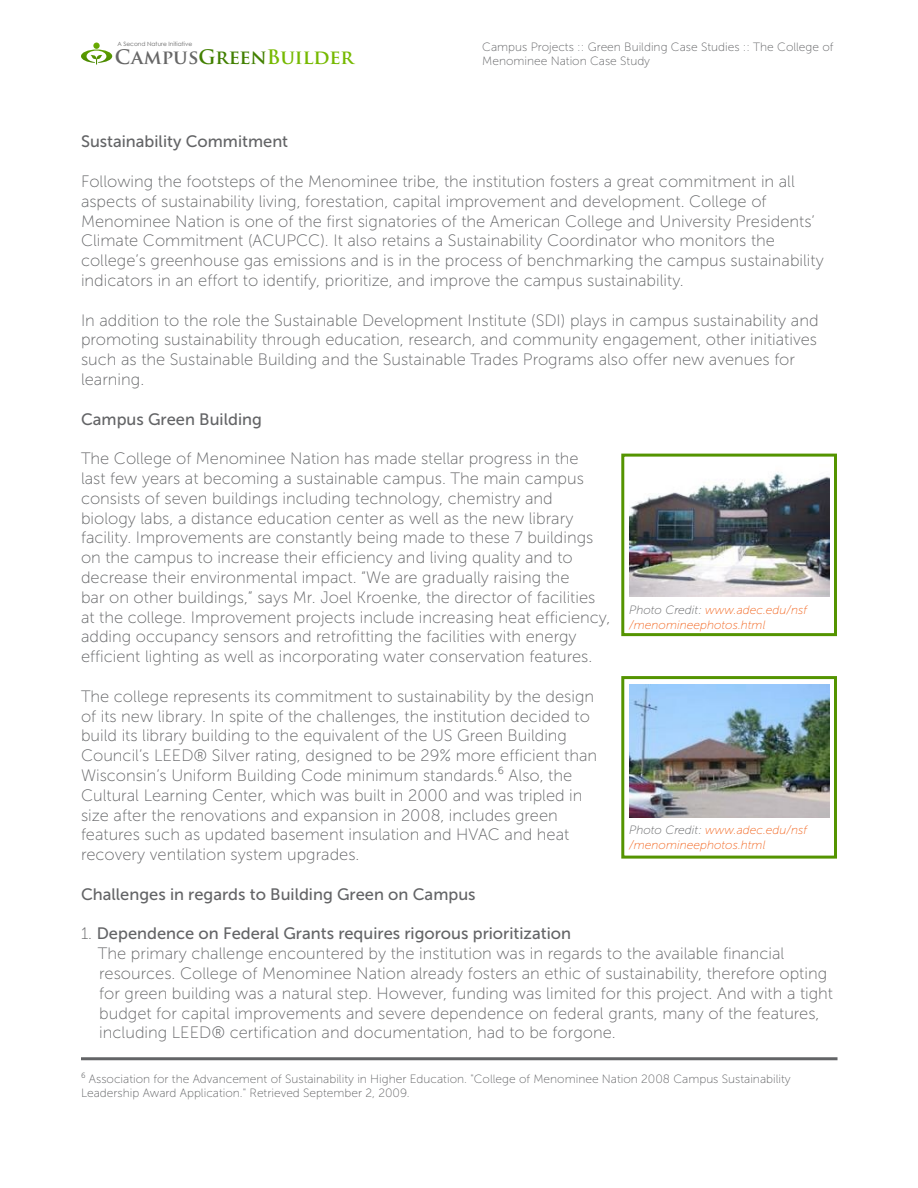
<style>
.page{position:relative;width:918px;height:1188px;background:#fff}
.page>*{position:absolute;margin:0;border:0;box-sizing:border-box;transform-origin:0 0}
.t1{font:700 19.5px "Trajan Pro";color:#76b900}
.t2{font:16.5px/19.8px "Museo Sans 100";color:#636466}
.t3{font:16.5px "Museo Sans 500";color:#636466}
.t4{font:12px/14.4px "Museo Sans 100";color:#636466}
.t5{font:italic 12px/14.4px "Museo Sans 100";color:#f26722}
.t6{font:5.85px "Century Gothic";color:#666}
.s1{color:#666}
.s2{color:#428000}
.s3{font-family:"Museo Sans 100"}
.s4{color:#636466}
</style>
<div class="page">
<svg style="left:81px;top:43px;width:31px;height:22px"></svg>
<img style="left:629px;top:473px;width:200px;height:124px">
<div style="left:621px;top:454px;width:216px;height:182px;border:3px solid #549400"></div>
<img style="left:629px;top:685px;width:200px;height:133px">
<div style="left:621px;top:676px;width:216px;height:183px;border:3px solid #549400"></div>
<hr style="left:81px;top:1057px;width:757px;height:3px;background:#636466">
<p class="t6" style="left:117px;top:40px;width:76px">A Second Nature Initiative</p>
<p class="t4" style="left:482px;top:40px;width:353px">Campus Projects :: Green Building Case Studies :: The College of<br>Menominee Nation Case Study</p>
<p class="t1" style="left:115px;top:44px;width:240px"><span class="s1">Campus</span><span class="s2">Green</span>Builder</p>
<p class="t3" style="left:81px;top:133px;width:209px">Sustainability Commitment</p>
<p class="t2" style="left:81px;top:172px;width:744px">Following the footsteps of the Menominee tribe, the institution fosters a great commitment in all aspects of sustainability living, forestation, capital improvement and development. College of Menominee Nation is one of the first signatories of the American College and University Presidents’ Climate Commitment (ACUPCC). It also retains a Sustainability Coordinator who monitors the college’s greenhouse gas emissions and is in the process of benchmarking the campus sustainability indicators in an effort to identify, prioritize, and improve the campus sustainability.</p>
<p class="t2" style="left:81px;top:310px;width:739px">In addition to the role the Sustainable Development Institute (SDI) plays in campus sustainability and promoting sustainability through education, research, and community engagement, other initiatives such as the Sustainable Building and the Sustainable Trades Programs also offer new avenues for learning.</p>
<p class="t3" style="left:81px;top:410px;width:182px">Campus Green Building</p>
<p class="t2" style="left:81px;top:449px;width:531px">The College of Menominee Nation has made stellar progress in the<br>last few years at becoming a sustainable campus. The main campus consists of seven buildings including technology, chemistry and biology labs, a distance education center as well as the new library facility. Improvements are constantly being made to these 7 buildings on the campus to increase their efficiency and living quality and to decrease their environmental impact. “We are gradually raising the<br>bar on other buildings,” says Mr. Joel Kroenke, the director of facilities at the college. Improvement projects include increasing heat efficiency, adding occupancy sensors and retrofitting the facilities with energy efficient lighting as well as incorporating water conservation features.</p>
<p class="t2" style="left:81px;top:686px;width:518px">The college represents its commitment to sustainability by the design of its new library. In spite of the challenges, the institution decided to build its library building to the equivalent of the US Green Building Council’s LEED® Silver rating, designed to be 29% more efficient than Wisconsin’s Uniform Building Code minimum standards.⁶ Also, the Cultural Learning Center, which was built in 2000 and was tripled in size after the renovations and expansion in 2008, includes green features such as updated basement insulation and HVAC and heat recovery ventilation system upgrades.</p>
<p class="t3" style="left:81px;top:885px;width:396px">Challenges in regards to Building Green on Campus</p>
<p class="t3" style="left:81px;top:925px;width:492px"><span class="s3">1.</span> Dependence on Federal Grants requires rigorous prioritization</p>
<p class="t2" style="left:98px;top:944px;width:737px">The primary challenge encountered by the institution was in regards to the available financial resources. College of Menominee Nation already fosters an ethic of sustainability, therefore opting for green building was a natural step. However, funding was limited for this project. And with a tight budget for capital improvements and severe dependence on federal grants, many of the features, including LEED® certification and documentation, had to be forgone.</p>
<p class="t5" style="left:629px;top:603px;width:179px"><span class="s4">Photo Credit:</span> www.adec.edu/nsf /menomineephotos.html</p>
<p class="t5" style="left:629px;top:823px;width:179px"><span class="s4">Photo Credit:</span> www.adec.edu/nsf /menomineephotos.html</p>
<p class="t4" style="left:81px;top:1071px;width:711px">⁶ Association for the Advancement of Sustainability in Higher Education. "College of Menominee Nation 2008 Campus Sustainability<br>Leadership Award Application." Retrieved September 2, 2009.</p>
</div>
